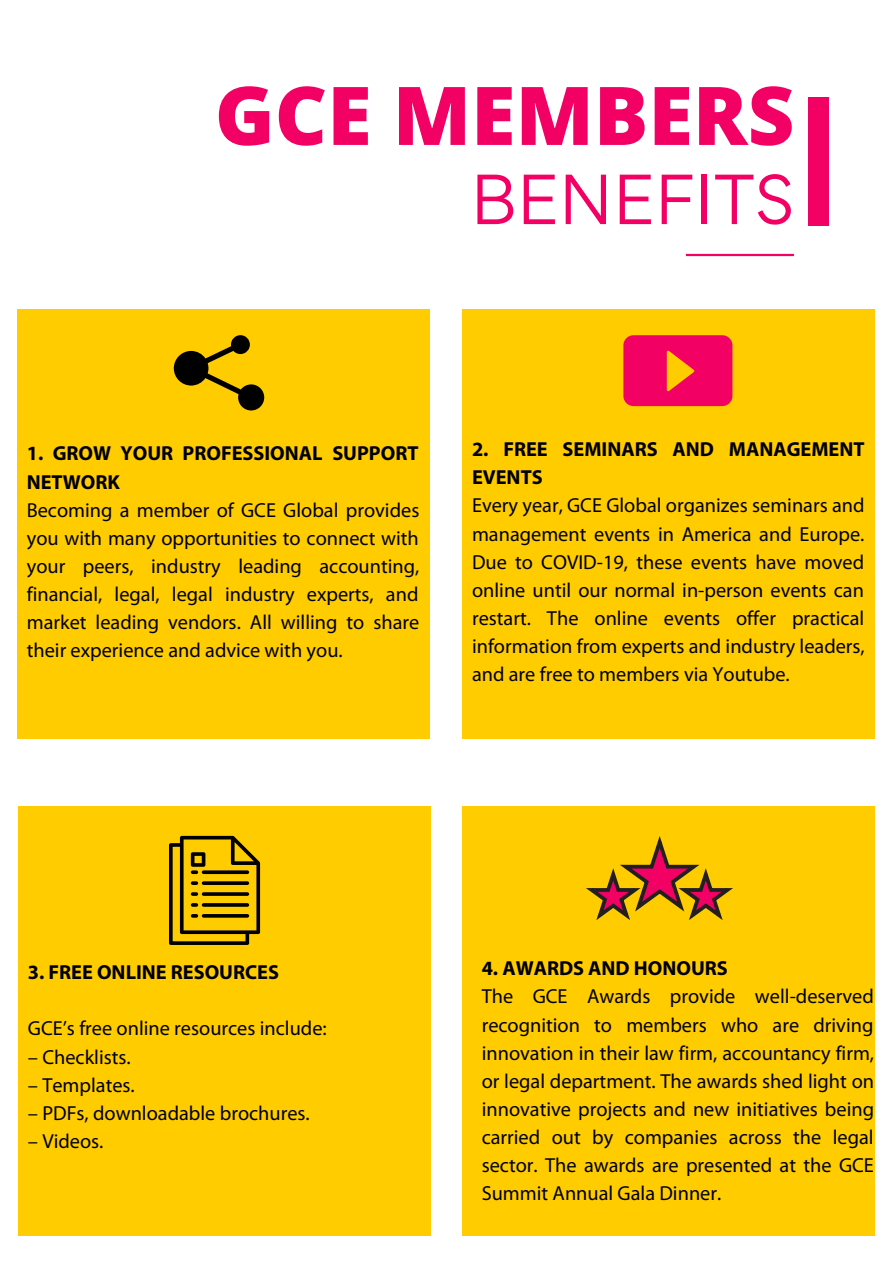
<style>
.page{position:relative;width:893px;height:1264px;background:#fff}
.page>*{position:absolute;margin:0;border:0;box-sizing:border-box;transform-origin:0 0}
.t1{font:800 81px "Open Sans";color:#f20064}
.t2{font:63.15px "Gordita";color:#f20064}
.t3{font:20.25px/28px "Myriad Pro";color:#000;text-align:justify}
.t4{font:700 20.25px/28px "Myriad Pro";color:#000}
</style>
<div class="page">
<div style="left:17px;top:309px;width:412px;height:429px;background:#fc0"></div>
<svg style="left:174px;top:335px;width:90px;height:75px"></svg>
<div style="left:462px;top:309px;width:412px;height:429px;background:#fc0"></div>
<svg style="left:623px;top:335px;width:109px;height:71px"></svg>
<div style="left:18px;top:806px;width:412px;height:429px;background:#fc0"></div>
<svg style="left:169px;top:835px;width:91px;height:109px"></svg>
<div style="left:462px;top:806px;width:412px;height:429px;background:#fc0"></div>
<svg style="left:586px;top:837px;width:147px;height:83px"></svg>
<hr style="left:686px;top:254px;width:107px;height:2px;background:#f20064">
<div style="left:808px;top:97px;width:20px;height:128px;background:#f20064"></div>
<h1 class="t1" style="left:215px;top:58px;width:581px">GCE MEMBERS</h1>
<h2 class="t2" style="left:470px;top:157px;width:325px">BENEFITS</h2>
<p class="t4" style="left:27px;top:441px;width:393px">1. GROW YOUR PROFESSIONAL SUPPORT<br>NETWORK</p>
<p class="t3" style="left:27px;top:497px;width:394px">Becoming a member of GCE Global provides you with many opportunities to connect with your peers, industry leading accounting, financial, legal, legal industry experts, and market leading vendors. All willing to share their experience and advice with you.</p>
<p class="t4" style="left:472px;top:437px;width:394px">2. FREE SEMINARS AND MANAGEMENT<br>EVENTS</p>
<p class="t3" style="left:472px;top:493px;width:394px">Every year, GCE Global organizes seminars and management events in America and Europe.<br>Due to COVID-19, these events have moved online until our normal in-person events can restart. The online events offer practical information from experts and industry leaders, and are free to members via Youtube.</p>
<p class="t4" style="left:28px;top:960px;width:253px">3. FREE ONLINE RESOURCES</p>
<p class="t3" style="left:28px;top:1016px;width:300px">GCE’s free online resources include:</p>
<p class="t3" style="left:28px;top:1044px;width:104px">– Checklists.</p>
<p class="t3" style="left:28px;top:1072px;width:108px">– Templates.</p>
<p class="t3" style="left:28px;top:1100px;width:283px">– PDFs, downloadable brochures.</p>
<p class="t3" style="left:28px;top:1128px;width:77px">– Videos.</p>
<p class="t4" style="left:481px;top:956px;width:248px">4. AWARDS AND HONOURS</p>
<p class="t3" style="left:481px;top:984px;width:394px">The GCE Awards provide well-deserved recognition to members who are driving innovation in their law firm, accountancy firm, or legal department. The awards shed light on innovative projects and new initiatives being carried out by companies across the legal sector. The awards are presented at the GCE Summit Annual Gala Dinner.</p>
</div>
